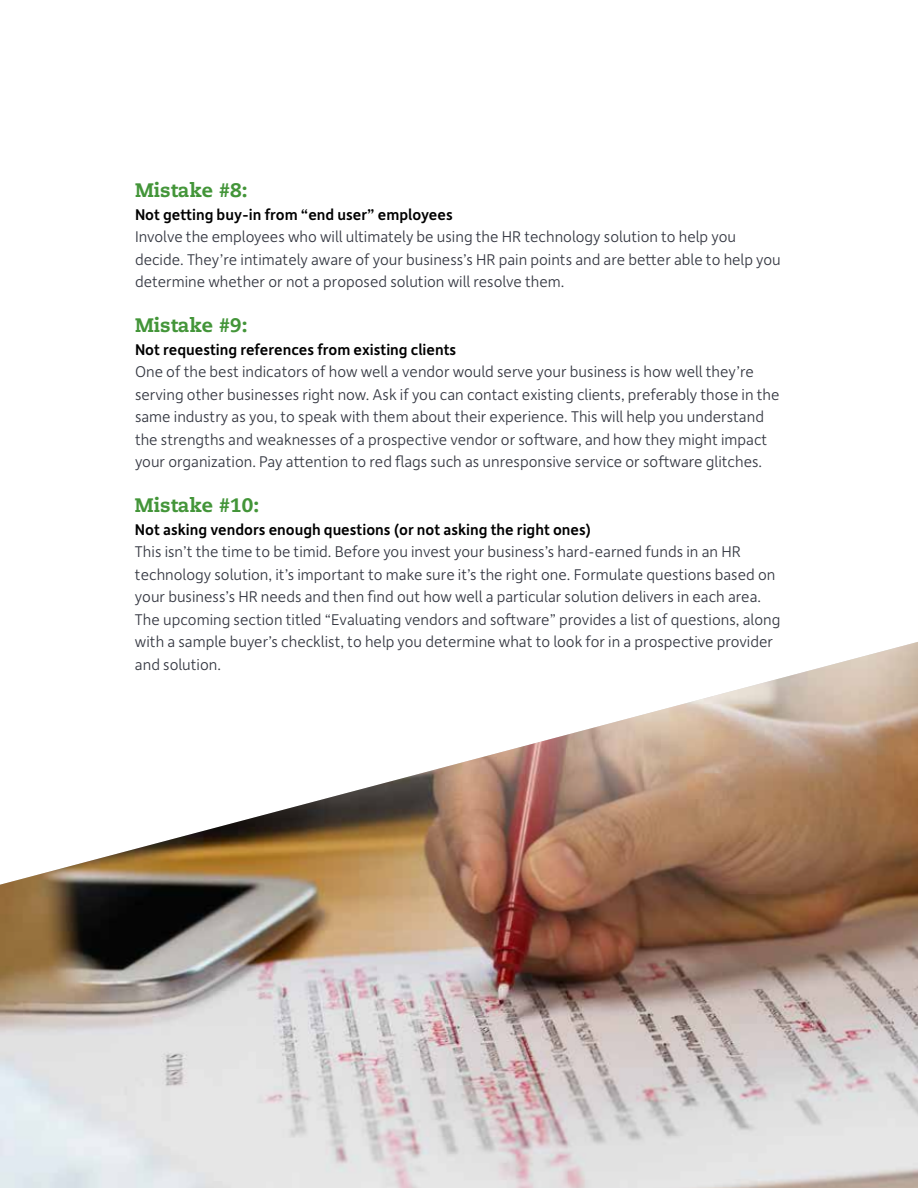
<style>
.page{position:relative;width:918px;height:1188px;background:#fff}
.page>*{position:absolute;margin:0;border:0;box-sizing:border-box;transform-origin:0 0}
.t1{font:800 19.5px "Caecilia LT Std";color:#439539}
.t2{font:300 16.5px/22.5px "Depot New";color:#343741}
.t3{font:500 16.5px "Depot New";color:#000}
</style>
<div class="page">
<img style="left:0;top:642px;width:918px;height:546px">
<p class="t1" style="left:135px;top:178px;width:114px">Mistake #8:</p>
<p class="t3" style="left:135px;top:203px;width:319px">Not getting buy-in from “end user” employees</p>
<p class="t2" style="left:135px;top:225px;width:647px">Involve the employees who will ultimately be using the HR technology solution to help you decide. They’re intimately aware of your business’s HR pain points and are better able to help you determine whether or not a proposed solution will resolve them.</p>
<p class="t1" style="left:135px;top:313px;width:114px">Mistake #9:</p>
<p class="t3" style="left:135px;top:338px;width:323px">Not requesting references from existing clients</p>
<p class="t2" style="left:135px;top:360px;width:646px">One of the best indicators of how well a vendor would serve your business is how well they’re serving other businesses right now. Ask if you can contact existing clients, preferably those in the same industry as you, to speak with them about their experience. This will help you understand the strengths and weaknesses of a prospective vendor or software, and how they might impact your organization. Pay attention to red flags such as unresponsive service or software glitches.</p>
<p class="t1" style="left:135px;top:493px;width:126px">Mistake #10:</p>
<p class="t3" style="left:135px;top:518px;width:458px">Not asking vendors enough questions (or not asking the right ones)</p>
<p class="t2" style="left:135px;top:540px;width:647px">This isn’t the time to be timid. Before you invest your business’s hard-earned funds in an HR technology solution, it’s important to make sure it’s the right one. Formulate questions based on your business’s HR needs and then find out how well a particular solution delivers in each area.<br>The upcoming section titled “Evaluating vendors and software” provides a list of questions, along with a sample buyer’s checklist, to help you determine what to look for in a prospective provider and solution.</p>
</div>
